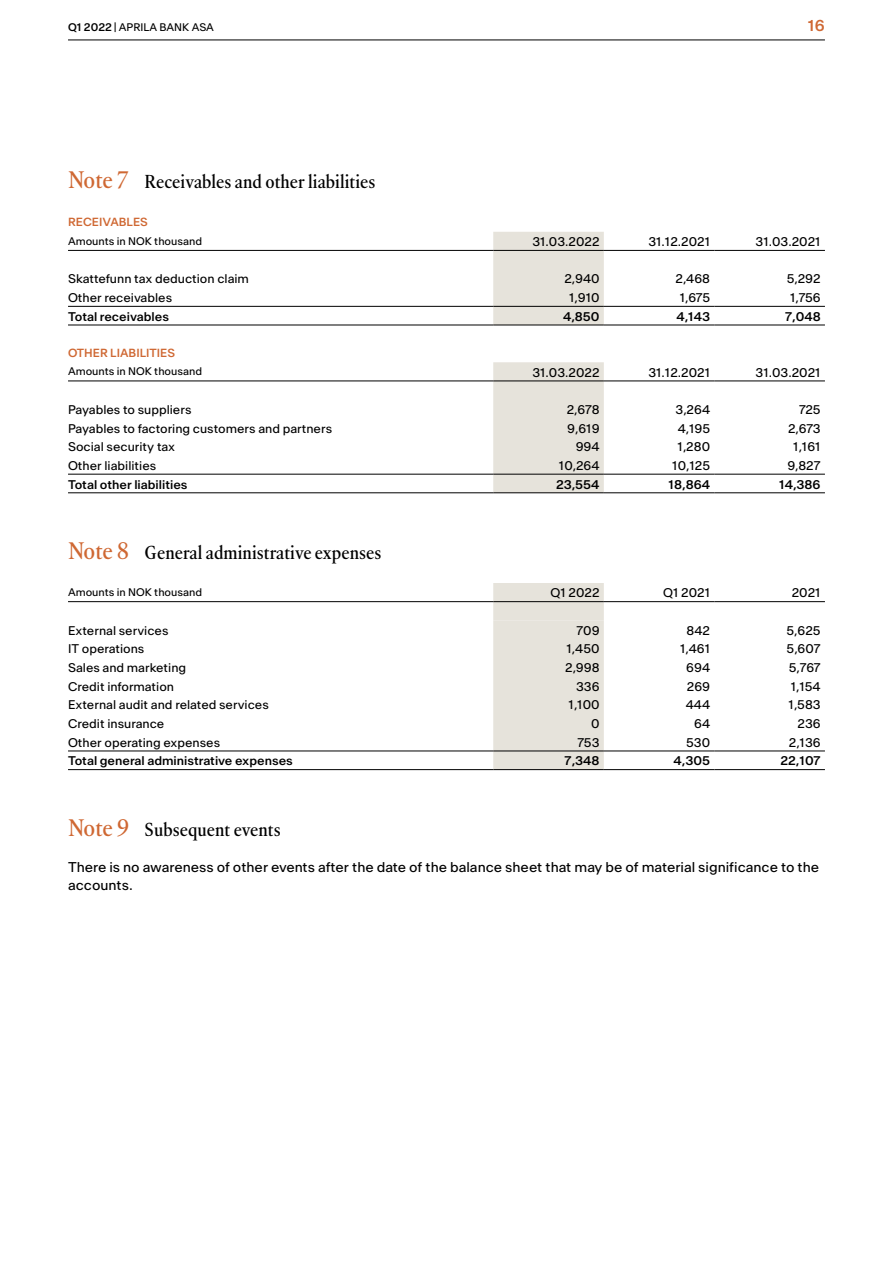
<style>
.page{position:relative;width:893px;height:1263px;background:#fff}
.page>*{position:absolute;margin:0;border:0;box-sizing:border-box;transform-origin:0 0}
.t1{font:500 condensed 16.5px "Atacama Beta";color:#000}
.t2{font:500 15px "Antarctica Beta";color:#cf6833}
.t3{font:13.5px/18px "Antarctica Beta";color:#000}
.t4{font:12px "Antarctica Beta";color:#000}
.t5{font:500 12px "Antarctica Beta";color:#000}
.t6{font:500 11.25px "Antarctica Beta";color:#cf6833}
.t7{font:10.5px "Antarctica Beta";color:#000}
.s1{font-weight:500}
.s2{font-size:21px;color:#cf6833}
</style>
<div class="page">
<hr style="left:68px;top:40px;width:757px;height:1px;background:#000">
<svg style="left:493px;top:232px;width:111px;height:260px;background:#e8e5de"></svg>
<hr style="left:68px;top:474px;width:425px;height:1px;background:#000">
<hr style="left:493px;top:474px;width:111px;height:1px;background:#000">
<hr style="left:604px;top:474px;width:110px;height:1px;background:#000">
<hr style="left:714px;top:474px;width:111px;height:1px;background:#000">
<hr style="left:68px;top:492px;width:425px;height:1px;background:#000">
<hr style="left:493px;top:492px;width:111px;height:1px;background:#000">
<hr style="left:604px;top:492px;width:110px;height:1px;background:#000">
<hr style="left:714px;top:492px;width:111px;height:1px;background:#000">
<hr style="left:68px;top:306px;width:425px;height:1px;background:#000">
<hr style="left:493px;top:306px;width:111px;height:1px;background:#000">
<hr style="left:604px;top:306px;width:110px;height:1px;background:#000">
<hr style="left:714px;top:306px;width:111px;height:1px;background:#000">
<hr style="left:68px;top:325px;width:425px;height:1px;background:#000">
<hr style="left:493px;top:325px;width:111px;height:1px;background:#000">
<hr style="left:604px;top:325px;width:110px;height:1px;background:#000">
<hr style="left:714px;top:325px;width:111px;height:1px;background:#000">
<hr style="left:68px;top:250px;width:425px;height:1px;background:#000">
<hr style="left:68px;top:381px;width:425px;height:1px;background:#000">
<hr style="left:493px;top:250px;width:111px;height:1px;background:#000">
<hr style="left:604px;top:250px;width:110px;height:1px;background:#000">
<hr style="left:714px;top:250px;width:111px;height:1px;background:#000">
<hr style="left:493px;top:381px;width:111px;height:1px;background:#000">
<hr style="left:604px;top:381px;width:110px;height:1px;background:#000">
<hr style="left:714px;top:381px;width:111px;height:1px;background:#000">
<div style="left:493px;top:583px;width:111px;height:186px;background:#e6e3db"></div>
<hr style="left:68px;top:601px;width:425px;height:1px;background:#000">
<hr style="left:493px;top:601px;width:111px;height:1px;background:#000">
<hr style="left:604px;top:601px;width:110px;height:1px;background:#000">
<hr style="left:714px;top:601px;width:111px;height:1px;background:#000">
<hr style="left:68px;top:751px;width:425px;height:1px;background:#000">
<hr style="left:493px;top:751px;width:111px;height:1px;background:#000">
<hr style="left:604px;top:751px;width:110px;height:1px;background:#000">
<hr style="left:714px;top:751px;width:111px;height:1px;background:#000">
<hr style="left:68px;top:769px;width:425px;height:1px;background:#000">
<hr style="left:493px;top:769px;width:111px;height:1px;background:#000">
<hr style="left:604px;top:769px;width:110px;height:1px;background:#000">
<hr style="left:714px;top:769px;width:111px;height:1px;background:#000">
<p class="t7" style="left:68px;top:20px;width:147px"><span class="s1">Q1 2022</span> | APRILA BANK ASA</p>
<p class="t2" style="left:808px;top:16px;width:19px">16</p>
<h1 class="t1" style="left:68px;top:170px;width:309px"><span class="s2">Note 7</span> Receivables and other liabilities</h1>
<p class="t6" style="left:68px;top:214px;width:81px">RECEIVABLES</p>
<p class="t7" style="left:68px;top:234px;width:136px">Amounts in NOK thousand</p>
<p class="t4" style="left:532px;top:234px;width:69px">31.03.2022</p>
<p class="t4" style="left:648px;top:234px;width:63px">31.12.2021</p>
<p class="t4" style="left:756px;top:234px;width:67px">31.03.2021</p>
<p class="t4" style="left:68px;top:271px;width:182px">Skattefunn tax deduction claim</p>
<p class="t4" style="left:564px;top:271px;width:37px">2,940</p>
<p class="t4" style="left:675px;top:271px;width:36px">2,468</p>
<p class="t4" style="left:787px;top:271px;width:35px">5,292</p>
<p class="t4" style="left:68px;top:290px;width:106px">Other receivables</p>
<p class="t4" style="left:569px;top:290px;width:32px">1,910</p>
<p class="t4" style="left:680px;top:290px;width:32px">1,675</p>
<p class="t4" style="left:790px;top:290px;width:32px">1,756</p>
<p class="t5" style="left:68px;top:308px;width:102px">Total receivables</p>
<p class="t5" style="left:563px;top:308px;width:38px">4,850</p>
<p class="t5" style="left:676px;top:308px;width:35px">4,143</p>
<p class="t5" style="left:785px;top:308px;width:37px">7,048</p>
<p class="t6" style="left:68px;top:346px;width:109px">OTHER LIABILITIES</p>
<p class="t7" style="left:68px;top:364px;width:136px">Amounts in NOK thousand</p>
<p class="t4" style="left:532px;top:364px;width:69px">31.03.2022</p>
<p class="t4" style="left:648px;top:364px;width:63px">31.12.2021</p>
<p class="t4" style="left:756px;top:364px;width:67px">31.03.2021</p>
<p class="t4" style="left:68px;top:401px;width:125px">Payables to suppliers</p>
<p class="t4" style="left:567px;top:401px;width:34px">2,678</p>
<p class="t4" style="left:675px;top:401px;width:36px">3,264</p>
<p class="t4" style="left:799px;top:401px;width:23px">725</p>
<p class="t4" style="left:68px;top:420px;width:266px">Payables to factoring customers and partners</p>
<p class="t4" style="left:567px;top:420px;width:34px">9,619</p>
<p class="t4" style="left:678px;top:420px;width:34px">4,195</p>
<p class="t4" style="left:788px;top:420px;width:34px">2,673</p>
<p class="t4" style="left:68px;top:439px;width:109px">Social security tax</p>
<p class="t4" style="left:576px;top:439px;width:25px">994</p>
<p class="t4" style="left:678px;top:439px;width:34px">1,280</p>
<p class="t4" style="left:793px;top:439px;width:29px">1,161</p>
<p class="t4" style="left:68px;top:457px;width:90px">Other liabilities</p>
<p class="t4" style="left:559px;top:457px;width:42px">10,264</p>
<p class="t4" style="left:672px;top:457px;width:39px">10,125</p>
<p class="t4" style="left:787px;top:457px;width:35px">9,827</p>
<p class="t5" style="left:68px;top:476px;width:121px">Total other liabilities</p>
<p class="t5" style="left:556px;top:476px;width:45px">23,554</p>
<p class="t5" style="left:669px;top:476px;width:43px">18,864</p>
<p class="t5" style="left:779px;top:476px;width:43px">14,386</p>
<h1 class="t1" style="left:68px;top:541px;width:315px"><span class="s2">Note 8</span> General administrative expenses</h1>
<p class="t7" style="left:68px;top:585px;width:136px">Amounts in NOK thousand</p>
<p class="t4" style="left:550px;top:585px;width:51px">Q1 2022</p>
<p class="t4" style="left:663px;top:585px;width:48px">Q1 2021</p>
<p class="t4" style="left:792px;top:585px;width:30px">2021</p>
<p class="t4" style="left:68px;top:622px;width:102px">External services</p>
<p class="t4" style="left:576px;top:622px;width:25px">709</p>
<p class="t4" style="left:687px;top:622px;width:25px">842</p>
<p class="t4" style="left:786px;top:622px;width:36px">5,625</p>
<p class="t4" style="left:68px;top:641px;width:78px">IT operations</p>
<p class="t4" style="left:567px;top:641px;width:35px">1,450</p>
<p class="t4" style="left:680px;top:641px;width:32px">1,461</p>
<p class="t4" style="left:787px;top:641px;width:36px">5,607</p>
<p class="t4" style="left:68px;top:659px;width:120px">Sales and marketing</p>
<p class="t4" style="left:565px;top:659px;width:36px">2,998</p>
<p class="t4" style="left:686px;top:659px;width:25px">694</p>
<p class="t4" style="left:789px;top:659px;width:33px">5,767</p>
<p class="t4" style="left:68px;top:678px;width:108px">Credit information</p>
<p class="t4" style="left:576px;top:678px;width:25px">336</p>
<p class="t4" style="left:687px;top:678px;width:25px">269</p>
<p class="t4" style="left:791px;top:678px;width:31px">1,154</p>
<p class="t4" style="left:68px;top:697px;width:202px">External audit and related services</p>
<p class="t4" style="left:569px;top:697px;width:32px">1,100</p>
<p class="t4" style="left:686px;top:697px;width:26px">444</p>
<p class="t4" style="left:789px;top:697px;width:34px">1,583</p>
<p class="t4" style="left:68px;top:716px;width:98px">Credit insurance</p>
<p class="t4" style="left:591px;top:716px;width:10px">0</p>
<p class="t4" style="left:694px;top:716px;width:17px">64</p>
<p class="t4" style="left:797px;top:716px;width:25px">236</p>
<p class="t4" style="left:68px;top:734px;width:154px">Other operating expenses</p>
<p class="t4" style="left:578px;top:734px;width:23px">753</p>
<p class="t4" style="left:686px;top:734px;width:26px">530</p>
<p class="t4" style="left:789px;top:734px;width:33px">2,136</p>
<p class="t5" style="left:68px;top:753px;width:226px">Total general administrative expenses</p>
<p class="t5" style="left:565px;top:753px;width:36px">7,348</p>
<p class="t5" style="left:674px;top:753px;width:38px">4,305</p>
<p class="t5" style="left:780px;top:753px;width:42px">22,107</p>
<h1 class="t1" style="left:68px;top:817px;width:214px"><span class="s2">Note 9</span> Subsequent events</h1>
<p class="t3" style="left:68px;top:857px;width:753px">There is no awareness of other events after the date of the balance sheet that may be of material significance to the accounts.</p>
</div>
